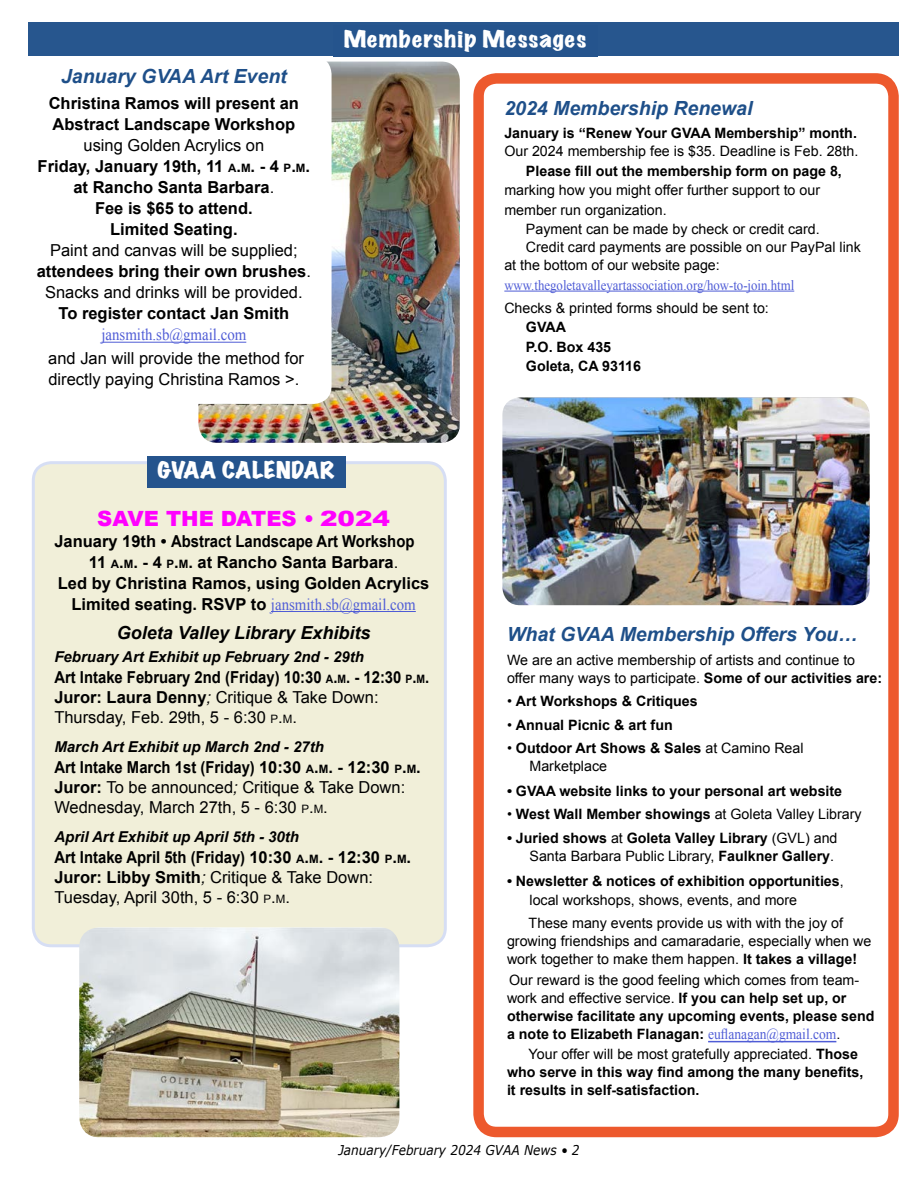
<style>
.page{position:relative;width:918px;height:1188px;background:#fff}
.page>*{position:absolute;margin:0;border:0;box-sizing:border-box;transform-origin:0 0}
.t1{font:expanded 21px "Marker Felt";letter-spacing:.035em;color:#fff;scale:1.15 1}
.t2{font:900 21px "Arial";color:#f0f}
.t3{font:expanded 21px "Marker Felt";color:#fff;scale:1.15 1}
.t4{font:italic 700 19.5px "Arial";color:#1e4f89}
.t5{font:italic 700 18px "Arial";color:#000}
.t6{font:700 16.5px/21px "Arial";color:#000}
.t7{font:16.5px/21px "Arial";color:#000}
.t8{font:700 16.5px/20.2px "Arial";color:#000;scale:.9 1}
.t9{font:16.5px "Times New Roman";color:#4f5cd6;scale:.9 1}
.t10{font:italic 700 15px "Arial";color:#000}
.t11{font:700 14.25px/18px "Arial";color:#000}
.t12{font:14.25px/18px "Arial";color:#000}
.t13{font:14.25px "Times New Roman";color:#4f5cd6;scale:.9 1}
.t14{font:italic 13.5px "Verdana";color:#000;scale:.9 1}
.s1{font-weight:400}
.s2{font-size:11.55px}
.s3{font-style:inherit}
.s4{font-weight:700}
.s5{font-family:"Times New Roman";font-weight:400;color:#4f5cd6}
.s6{font-weight:400;font-style:italic}
.s7{font-weight:400;font-size:11.55px}
.s8{font-weight:700;font-size:11.55px}
.s9{font-style:italic}
.s10{font-family:"Times New Roman";font-weight:400;font-size:15px;color:#4f5cd6}
</style>
<div class="page">
<div style="left:473px;top:73px;width:426px;height:1064px;border:10px solid #ed592d;border-radius:18px"></div>
<div style="left:28px;top:23px;width:871px;height:33px;background:#27568e"></div>
<div style="left:33px;top:463px;width:412px;height:483px;background:#f1efd9;border-radius:18px"></div>
<div style="left:32px;top:461px;width:415px;height:486px;border:3px solid #103cc0;border-radius:18px"></div>
<hr style="left:271px;top:611px;width:145px;height:1px;background:#4f5cd6">
<div style="left:147px;top:456px;width:198px;height:32px;background:#25548d"></div>
<hr style="left:708px;top:1041px;width:128px;height:1px;background:#4f5cd6">
<hr style="left:504px;top:291px;width:290px;height:1px;background:#4f5cd6">
<img style="left:502px;top:397px;width:368px;height:208px">
<img style="left:198px;top:62px;width:262px;height:381px">
<div style="left:16px;top:56px;width:316px;height:348px;background:#fff;border-radius:18px"></div>
<hr style="left:101px;top:342px;width:145px;height:1px;background:#4f5cd6">
<img style="left:79px;top:927px;width:320px;height:210px">
<h2 class="t4" style="left:61px;top:64px;width:227px">January GVAA Art Event</h2>
<p class="t6" style="left:49px;top:94px;width:252px">Christina Ramos will present an<br>Abstract Landscape Workshop</p>
<p class="t6" style="left:38px;top:136px;width:274px;text-align:center"><span class="s1">using Golden Acrylics on<br></span>Friday, January 19th, 11 <span class="s2">A</span><span class="s3">.</span><span class="s2">M</span><span class="s3">.</span> - 4 <span class="s2">P</span><span class="s3">.</span><span class="s2">M</span><span class="s3">. </span>at Rancho Santa Barbara<span class="s1">.<br></span>Fee is $65 to attend.<br>Limited Seating.</p>
<p class="t7" style="left:37px;top:240px;width:276px;text-align:center">Paint and canvas will be supplied; <span class="s4">attendees bring their own brushes</span>.<br>Snacks and drinks will be provided.</p>
<p class="t6" style="left:59px;top:304px;width:232px">To register contact Jan Smith</p>
<p class="t9" style="left:101px;top:324px;width:162px">jansmith.sb@gmail.com</p>
<p class="t7" style="left:48px;top:347px;width:257px">and Jan will provide the method for directly paying Christina Ramos &gt;.</p>
<h1 class="t1" style="left:344px;top:22px;width:212px">Membership Messages</h1>
<h2 class="t4" style="left:504px;top:95px;width:250px">2024 Membership Renewal</h2>
<p class="t11" style="left:504px;top:125px;width:354px">January is “Renew Your GVAA Membership” month.</p>
<p class="t12" style="left:504px;top:142px;width:356px">Our 2024 membership fee is $35. Deadline is Feb. 28th.</p>
<p class="t11" style="left:526px;top:162px;width:317px">Please fill out the membership form on page 8,</p>
<p class="t12" style="left:504px;top:180px;width:317px;line-height:19.5px">marking how you might offer further support to our member run organization.</p>
<p class="t12" style="left:526px;top:220px;width:295px">Payment can be made by check or credit card.</p>
<p class="t12" style="left:526px;top:238px;width:337px">Credit card payments are possible on our PayPal link</p>
<p class="t12" style="left:504px;top:256px;width:217px">at the bottom of our website page:</p>
<p class="t13" style="left:504px;top:275px;width:324px">www.thegoletavalleyartassociation.org/how-to-join.html</p>
<p class="t12" style="left:504px;top:299px;width:266px">Checks &amp; printed forms should be sent to:</p>
<p class="t11" style="left:526px;top:318px;width:117px;line-height:19.5px">GVAA<br>P.O. Box 435<br>Goleta, CA 93116</p>
<h1 class="t3" style="left:157px;top:453px;width:156px">GVAA CALENDAR</h1>
<h1 class="t2" style="left:97px;top:503px;width:294px">SAVE THE DATES • 2024</h1>
<p class="t6" style="left:54px;top:531px;width:362px">January 19th • Abstract Landscape Art Workshop</p>
<p class="t6" style="left:89px;top:552px;width:311px">11 <span class="s2">A</span><span class="s3">.</span><span class="s2">M</span><span class="s3">.</span> - 4 <span class="s2">P</span><span class="s3">.</span><span class="s2">M</span><span class="s3">.</span> at Rancho Santa Barbara<span class="s1">.</span></p>
<p class="t6" style="left:58px;top:573px;width:373px">Led by Christina Ramos, using Golden Acrylics</p>
<p class="t6" style="left:71px;top:594px;width:346px">Limited seating. RSVP to <span class="s5">jansmith.sb@gmail.com</span></p>
<p class="t5" style="left:117px;top:621px;width:255px">Goleta Valley Library Exhibits</p>
<p class="t10" style="left:54px;top:647px;width:311px">February Art Exhibit up February 2nd - 29th</p>
<p class="t8" style="left:54px;top:667px;width:418px">Art Intake February 2nd (Friday) 10:30 <span class="s2">A</span><span class="s3">.</span><span class="s2">M</span><span class="s3">.</span> - 12:30 <span class="s2">P</span><span class="s3">.</span><span class="s2">M</span><span class="s3">.<br></span>Juror: Laura Denny<span class="s6">;</span> <span class="s1">Critique &amp; Take Down:<br>Thursday, Feb. 29th, 5 - 6:30</span> <span class="s7">P</span><span class="s1">.</span><span class="s7">M</span><span class="s1">.</span></p>
<p class="t10" style="left:54px;top:737px;width:271px">March Art Exhibit up March 2nd - 27th</p>
<p class="t7" style="left:54px;top:757px;width:368px;line-height:20.2px"><span class="s4">Art Intake March 1st (Friday) 10:30</span> <span class="s8">A</span><span class="s4">.</span><span class="s8">M</span><span class="s4">.</span> <span class="s4">- 12:30</span> <span class="s8">P</span><span class="s4">.</span><span class="s8">M</span><span class="s4">.<br></span><span class="s4">Juror:</span> To be announced<span class="s9">;</span> Critique &amp; Take Down:<br>Wednesday, March 27th, 5 - 6:30 <span class="s2">P</span><span class="s3">.</span><span class="s2">M</span><span class="s3">.</span></p>
<p class="t10" style="left:54px;top:827px;width:246px">April Art Exhibit up April 5th - 30th</p>
<p class="t8" style="left:54px;top:847px;width:398px">Art Intake April 5th (Friday) 10:30 <span class="s2">A</span><span class="s3">.</span><span class="s2">M</span><span class="s3">.</span> - 12:30 <span class="s2">P</span><span class="s3">.</span><span class="s2">M</span><span class="s3">.<br></span>Juror: Libby Smith<span class="s6">;</span> <span class="s1">Critique &amp; Take Down:<br>Tuesday, April 30th, 5 - 6:30</span> <span class="s7">P</span><span class="s1">.</span><span class="s7">M</span><span class="s1">.</span></p>
<h2 class="t4" style="left:507px;top:622px;width:352px">What GVAA Membership Offers You…</h2>
<p class="t12" style="left:507px;top:651px;width:377px">We are an active membership of artists and continue to offer many ways to participate. <span class="s4">Some of our activities are:</span></p>
<p class="t11" style="left:507px;top:693px;width:192px"><span class="s1">•</span> Art Workshops &amp; Critiques</p>
<p class="t11" style="left:507px;top:716px;width:167px"><span class="s1">•</span> Annual Picnic &amp; art fun</p>
<p class="t12" style="left:530px;top:739px;width:276px;text-indent:-23px">• <span class="s4">Outdoor Art Shows &amp; Sales</span> at Camino Real<br>Marketplace</p>
<p class="t11" style="left:507px;top:782px;width:337px">• GVAA website links to your personal art website</p>
<p class="t12" style="left:507px;top:805px;width:356px">• <span class="s4">West Wall Member showings</span> at Goleta Valley Library</p>
<p class="t11" style="left:507px;top:829px;width:332px;text-align:right">• Juried shows <span class="s1">at</span> Goleta Valley Library <span class="s1">(GVL) and<br>Santa Barbara Public Library,</span> Faulkner Gallery<span class="s1">.</span></p>
<p class="t11" style="left:530px;top:871px;width:316px;line-height:19.5px;text-indent:-23px">• Newsletter &amp; notices of exhibition opportunities<span class="s1">, local workshops, shows, events, and more</span></p>
<p class="t12" style="left:507px;top:915px;width:366px;text-indent:22px">These many events provide us with with the joy of growing friendships and camaradarie, especially when we work together to make them happen. <span class="s4">It takes a village!</span></p>
<p class="t11" style="left:507px;top:971px;width:369px"><span class="s1">Our reward is the good feeling which comes from team&shy;work and effective service.</span> If you can help set up, or otherwise facilitate any upcoming events, please send a note to Elizabeth Flanagan: <span class="s10">euflanagan@gmail.com</span><span class="s1">.</span></p>
<p class="t11" style="left:507px;top:1045px;width:358px;text-indent:22px"><span class="s1">Your offer will be most gratefully appreciated.</span> Those who serve in this way find among the many benefits, it results in self-satisfaction.</p>
<p class="t14" style="left:338px;top:1142px;width:270px">January/February 2024 GVAA News • 2</p>
</div>
